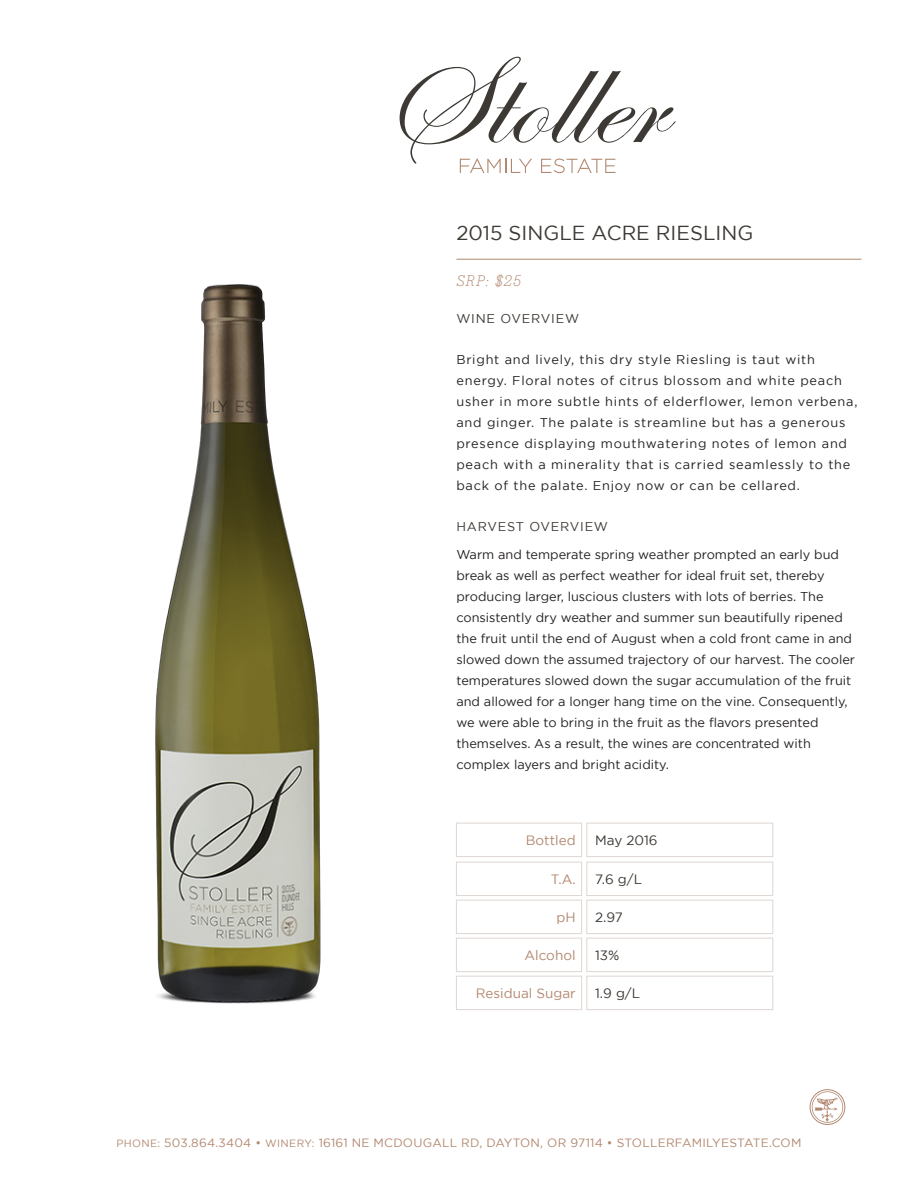
<style>
.page{position:relative;width:918px;height:1188px;background:#fff}
.page>*{position:absolute;margin:0;border:0;box-sizing:border-box;transform-origin:0 0}
.t1{font:20.25px "Gotham";color:#3d3934}
.t2{font:italic 300 15px "Bodoni Egyptian Pro";color:#b2876f}
.t3{font:13.5px "Gotham";color:#b2876f}
.t4{font:13.5px "Gotham";color:#3d3934}
.t5{font:12.75px/21px "Gotham";color:#231f20}
.t6{font:12.75px/21px "Gotham";letter-spacing:.06em;color:#231f20}
.t7{font:12.75px "Gotham";letter-spacing:.06em;color:#3d3934}
.t8{font:12px "Gotham";letter-spacing:.02em;color:#b2876f}
.s1{font-size:10.5px}
</style>
<div class="page">
<svg style="left:400px;top:57px;width:276px;height:116px"></svg>
<svg style="left:810px;top:1089px;width:35px;height:36px"></svg>
<hr style="left:456px;top:259px;width:405px;height:1px;background:#b2876f">
<div style="left:456px;top:823px;width:126px;height:34px;border:1px solid #ded6d1"></div>
<div style="left:586px;top:823px;width:187px;height:34px;border:1px solid #ded6d1"></div>
<div style="left:456px;top:900px;width:126px;height:34px;border:1px solid #ded6d1"></div>
<div style="left:586px;top:900px;width:187px;height:34px;border:1px solid #ded6d1"></div>
<div style="left:456px;top:938px;width:126px;height:34px;border:1px solid #ded6d1"></div>
<div style="left:586px;top:938px;width:187px;height:34px;border:1px solid #ded6d1"></div>
<div style="left:456px;top:862px;width:126px;height:34px;border:1px solid #ded6d1"></div>
<div style="left:586px;top:862px;width:187px;height:34px;border:1px solid #ded6d1"></div>
<img style="left:155px;top:284px;width:166px;height:720px">
<div style="left:456px;top:976px;width:126px;height:34px;border:1px solid #ded6d1"></div>
<div style="left:586px;top:976px;width:187px;height:34px;border:1px solid #ded6d1"></div>
<h1 class="t1" style="left:456px;top:221px;width:298px">2015 SINGLE ACRE RIESLING</h1>
<p class="t2" style="left:456px;top:272px;width:66px">SRP: $25</p>
<p class="t7" style="left:456px;top:311px;width:124px">WINE OVERVIEW</p>
<p class="t6" style="left:456px;top:349px;width:403px">Bright and lively, this dry style Riesling is taut with energy. Floral notes of citrus blossom and white peach usher in more subtle hints of elderflower, lemon verbena, and ginger. The palate is streamline but has a generous presence displaying mouthwatering notes of lemon and peach with a minerality that is carried seamlessly to the back of the palate. Enjoy now or can be cellared.</p>
<p class="t7" style="left:456px;top:519px;width:153px">HARVEST OVERVIEW</p>
<p class="t5" style="left:456px;top:544px;width:400px">Warm and temperate spring weather prompted an early bud break as well as perfect weather for ideal fruit set, thereby producing larger, luscious clusters with lots of berries. The consistently dry weather and summer sun beautifully ripened the fruit until the end of August when a cold front came in and slowed down the assumed trajectory of our harvest. The cooler temperatures slowed down the sugar accumulation of the fruit and allowed for a longer hang time on the vine. Consequently, we were able to bring in the fruit as the flavors presented themselves. As a result, the wines are concentrated with complex layers and bright acidity.</p>
<p class="t3" style="left:526px;top:833px;width:51px">Bottled</p>
<p class="t4" style="left:595px;top:833px;width:64px">May 2016</p>
<p class="t3" style="left:551px;top:871px;width:26px">T.A.</p>
<p class="t4" style="left:595px;top:871px;width:48px">7.6 g/L</p>
<p class="t3" style="left:556px;top:910px;width:21px">pH</p>
<p class="t4" style="left:595px;top:910px;width:29px">2.97</p>
<p class="t3" style="left:525px;top:948px;width:53px">Alcohol</p>
<p class="t4" style="left:595px;top:948px;width:26px">13%</p>
<p class="t3" style="left:476px;top:986px;width:101px">Residual Sugar</p>
<p class="t4" style="left:595px;top:986px;width:47px">1.9 g/L</p>
<p class="t8" style="left:117px;top:1136px;width:686px"><span class="s1">PHONE:</span> 503.864.3404 • <span class="s1">WINERY:</span> 16161 NE MCDOUGALL RD, DAYTON, OR 97114 • STOLLERFAMILYESTATE.COM</p>
</div>
